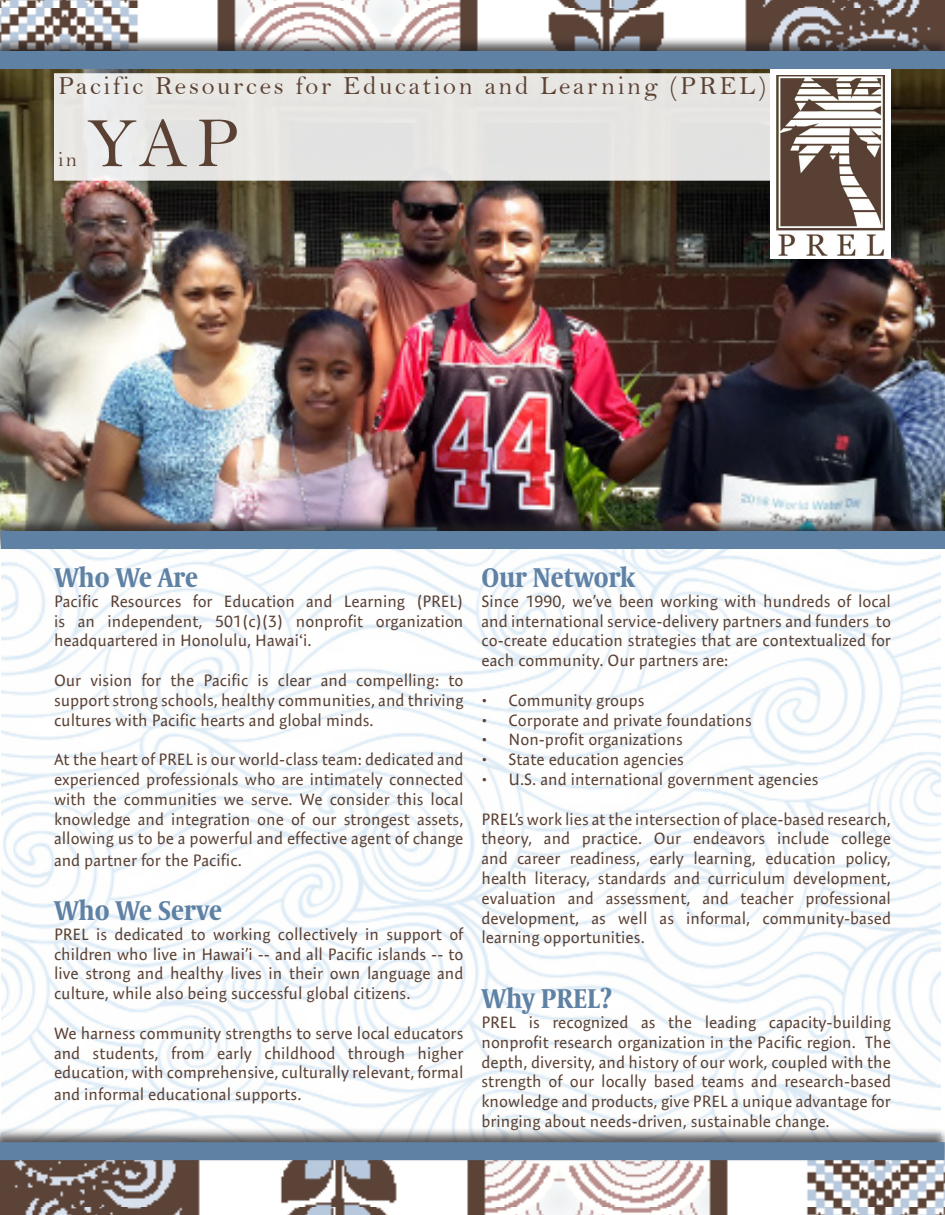
<style>
.page{position:relative;width:945px;height:1215px;background:#fff}
.page>*{position:absolute;margin:0;border:0;box-sizing:border-box;transform-origin:0 0}
.t1{font:72px "Bell";color:#5b4134}
.t2{font:700 27px "Coranto 2 Headline";color:#5f81a4}
.t3{font:26.25px "Bell";letter-spacing:.1em;color:#5b4134}
.t4{font:21px "Bell";color:#5b4134}
.t5{font:16.5px/19.8px "Expo Sans Pro";color:#5b4134;text-align:justify}
.s1{font-family:"Filson Pro"}
</style>
<div class="page">
<img style="left:2px;top:551px;width:938px;height:577px">
<img style="left:0;top:1px;width:944px;height:35px">
<div style="left:0;top:36px;width:945px;height:35px;background:#231f20;opacity:.75"></div>
<div style="left:0;top:51px;width:945px;height:18px;background:#5f81a4"></div>
<img style="left:1px;top:1162px;width:944px;height:53px">
<div style="left:0;top:1128px;width:945px;height:34px;background:#231f20;opacity:.75"></div>
<div style="left:0;top:1142px;width:945px;height:18px;background:#5f81a4"></div>
<img style="left:1px;top:69px;width:944px;height:447px">
<div style="left:54px;top:74px;width:727px;height:106px;background:#e7e5e2"></div>
<div style="left:0;top:516px;width:945px;height:35px;background:#231f20;opacity:.75"></div>
<div style="left:1px;top:531px;width:944px;height:18px;background:#5f81a4"></div>
<div style="left:771px;top:69px;width:120px;height:189px;background:#fff"></div>
<img style="left:777px;top:75px;width:107px;height:181px">
<p class="t3" style="left:58px;top:70px;width:709px">Pacific Resources for Education and Learning (PREL)</p>
<p class="t4" style="left:58px;top:147px;width:20px">in</p>
<p class="t1" style="left:86px;top:100px;width:155px">YAP</p>
<p class="t2" style="left:54px;top:556px;width:145px">Who We Are</p>
<p class="t5" style="left:54px;top:591px;width:411px">Pacific Resources for Education and Learning (PREL) is an independent, 501(c)(3) nonprofit organization headquartered in Honolulu, Hawai<span class="s1">‘</span>i.</p>
<p class="t5" style="left:54px;top:670px;width:411px">Our vision for the Pacific is clear and compelling: to support strong schools, healthy communities, and thriving cultures with Pacific hearts and global minds.</p>
<p class="t5" style="left:54px;top:749px;width:411px">At the heart of PREL is our world-class team: dedicated and experienced professionals who are intimately connected with the communities we serve. We consider this local knowledge and integration one of our strongest assets, allowing us to be a powerful and effective agent of change</p>
<p class="t5" style="left:54px;top:850px;width:189px">and partner for the Pacific.</p>
<p class="t2" style="left:54px;top:889px;width:170px">Who We Serve</p>
<p class="t5" style="left:54px;top:924px;width:411px">PREL is dedicated to working collectively in support of children who live in Hawai’i -- and all Pacific islands -- to live strong and healthy lives in their own language and culture, while also being successful global citizens.</p>
<p class="t5" style="left:54px;top:1023px;width:411px">We harness community strengths to serve local educators and students, from early childhood through higher education, with comprehensive, culturally relevant, formal</p>
<p class="t5" style="left:54px;top:1084px;width:249px">and informal educational supports.</p>
<p class="t2" style="left:482px;top:556px;width:155px">Our Network</p>
<p class="t5" style="left:482px;top:591px;width:411px">Since 1990, we’ve been working with hundreds of local and international service-delivery partners and funders to co-create education strategies that are contextualized for each community. Our partners are:</p>
<p class="t5" style="left:482px;top:690px;width:164px">• Community groups</p>
<p class="t5" style="left:482px;top:710px;width:272px">• Corporate and private foundations</p>
<p class="t5" style="left:482px;top:730px;width:203px">• Non-profit organizations</p>
<p class="t5" style="left:482px;top:749px;width:204px">• State education agencies</p>
<p class="t5" style="left:482px;top:769px;width:338px">• U.S. and international government agencies</p>
<p class="t5" style="left:482px;top:809px;width:411px">PREL’s work lies at the intersection of place-based research, theory, and practice. Our endeavors include college and career readiness, early learning, education policy, health literacy, standards and curriculum development, evaluation and assessment, and teacher professional development, as well as informal, community-based learning opportunities.</p>
<p class="t2" style="left:482px;top:978px;width:132px">Why PREL?</p>
<p class="t5" style="left:482px;top:1012px;width:411px">PREL is recognized as the leading capacity-building nonprofit research organization in the Pacific region. The depth, diversity, and history of our work, coupled with the strength of our locally based teams and research-based knowledge and products, give PREL a unique advantage for bringing about needs-driven, sustainable change.</p>
</div>
